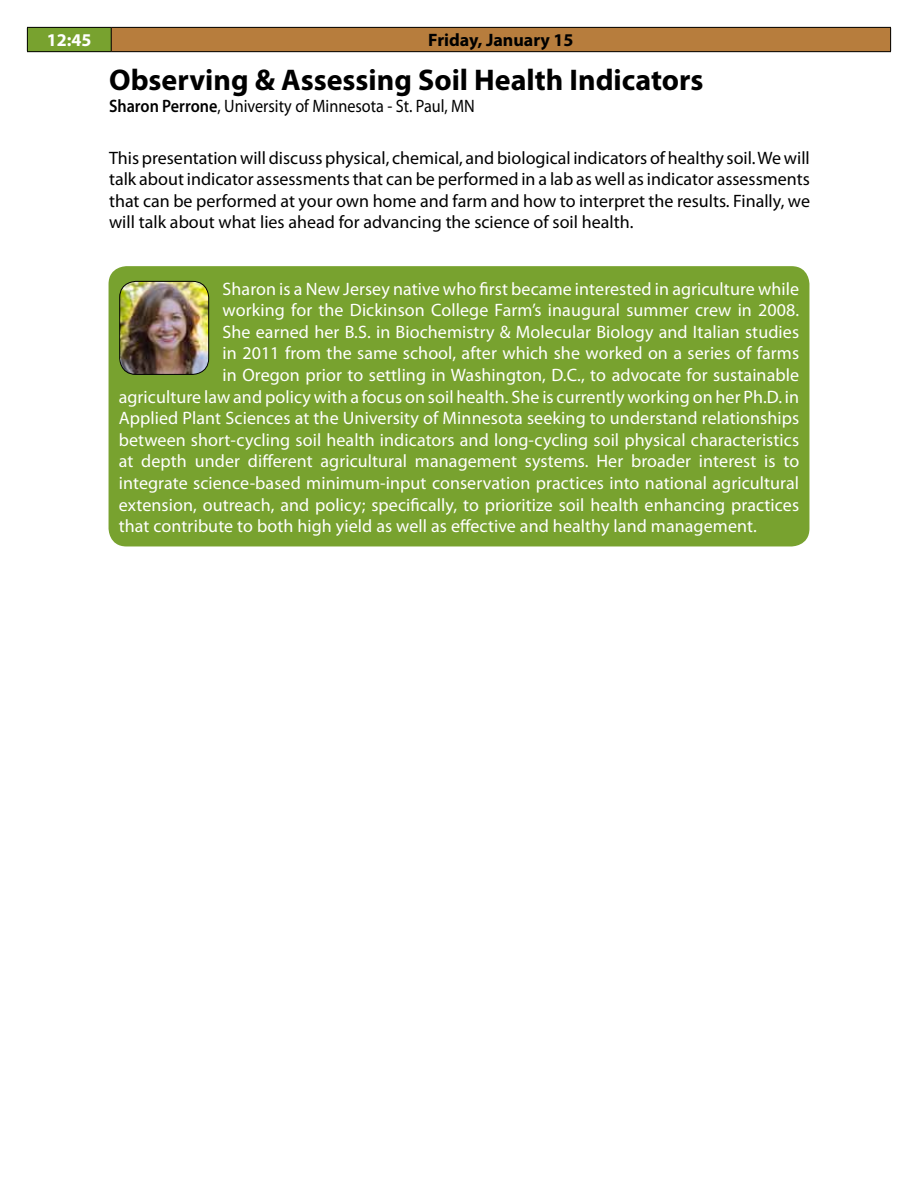
<style>
.page{position:relative;width:918px;height:1188px;background:#fff}
.page>*{position:absolute;margin:0;border:0;box-sizing:border-box;transform-origin:0 0}
.t1{font:700 30px "Myriad Pro";color:#000}
.t2{font:18px "Myriad Pro";letter-spacing:.005em;color:#fff}
.t3{font:18px/21.6px "Myriad Pro";color:#000;text-align:justify}
.t4{font:18px "Myriad Pro";color:#000;scale:.9 1}
.t5{font:700 18px "Myriad Pro";color:#000}
.t6{font:700 18px "Myriad Pro";color:#fff}
.s1{font-weight:600}
</style>
<div class="page">
<div style="left:27px;top:27px;width:84px;height:25px;background:#78a22f"></div>
<div style="left:111px;top:27px;width:780px;height:25px;background:#b77d3d"></div>
<hr style="left:27px;top:27px;width:84px;height:1px;background:#000">
<svg style="left:27px;top:28px;width:1px;height:23px"></svg>
<hr style="left:111px;top:27px;width:780px;height:1px;background:#000">
<svg style="left:111px;top:28px;width:1px;height:23px"></svg>
<svg style="left:890px;top:28px;width:1px;height:23px"></svg>
<hr style="left:27px;top:51px;width:84px;height:1px;background:#000">
<hr style="left:111px;top:51px;width:780px;height:1px;background:#000">
<div style="left:109px;top:266px;width:700px;height:280px;background:#78a22f;border-radius:18px"></div>
<img style="left:120px;top:281px;width:89px;height:93px">
<div style="left:119px;top:281px;width:90px;height:94px;border:1px solid #000;border-radius:16px"></div>
<p class="t6" style="left:47px;top:28px;width:46px">12:45</p>
<p class="t5" style="left:428px;top:28px;width:147px">Friday, January 15</p>
<h1 class="t1" style="left:109px;top:60px;width:596px">Observing &amp; Assessing Soil Health Indicators</h1>
<p class="t4" style="left:109px;top:95px;width:408px"><span class="s1">Sharon Perrone</span>, University of Minnesota - St. Paul, MN</p>
<p class="t3" style="left:109px;top:146px;width:702px">This presentation will discuss physical, chemical, and biological indicators of healthy soil. We will talk about indicator assessments that can be performed in a lab as well as indicator assessments that can be performed at your own home and farm and how to interpret the results. Finally, we will talk about what lies ahead for advancing the science of soil health.</p>
<p class="t2" style="left:223px;top:277px;width:578px">Sharon is a New Jersey native who first became interested in agriculture while</p>
<p class="t2" style="left:223px;top:299px;width:578px">working for the Dickinson College Farm’s inaugural summer crew in 2008.</p>
<p class="t2" style="left:223px;top:321px;width:578px">She earned her B.S. in Biochemistry &amp; Molecular Biology and Italian studies</p>
<p class="t2" style="left:223px;top:342px;width:578px">in 2011 from the same school, after which she worked on a series of farms</p>
<p class="t2" style="left:223px;top:364px;width:578px">in Oregon prior to settling in Washington, D.C., to advocate for sustainable</p>
<p class="t2" style="left:119px;top:385px;width:682px">agriculture law and policy with a focus on soil health. She is currently working on her Ph.D. in</p>
<p class="t2" style="left:119px;top:407px;width:682px">Applied Plant Sciences at the University of Minnesota seeking to understand relationships</p>
<p class="t2" style="left:119px;top:429px;width:682px">between short-cycling soil health indicators and long-cycling soil physical characteristics</p>
<p class="t2" style="left:119px;top:450px;width:682px">at depth under different agricultural management systems. Her broader interest is to</p>
<p class="t2" style="left:119px;top:472px;width:682px">integrate science-based minimum-input conservation practices into national agricultural</p>
<p class="t2" style="left:119px;top:493px;width:682px">extension, outreach, and policy; specifically, to prioritize soil health enhancing practices</p>
<p class="t2" style="left:119px;top:515px;width:640px">that contribute to both high yield as well as effective and healthy land management.</p>
</div>
